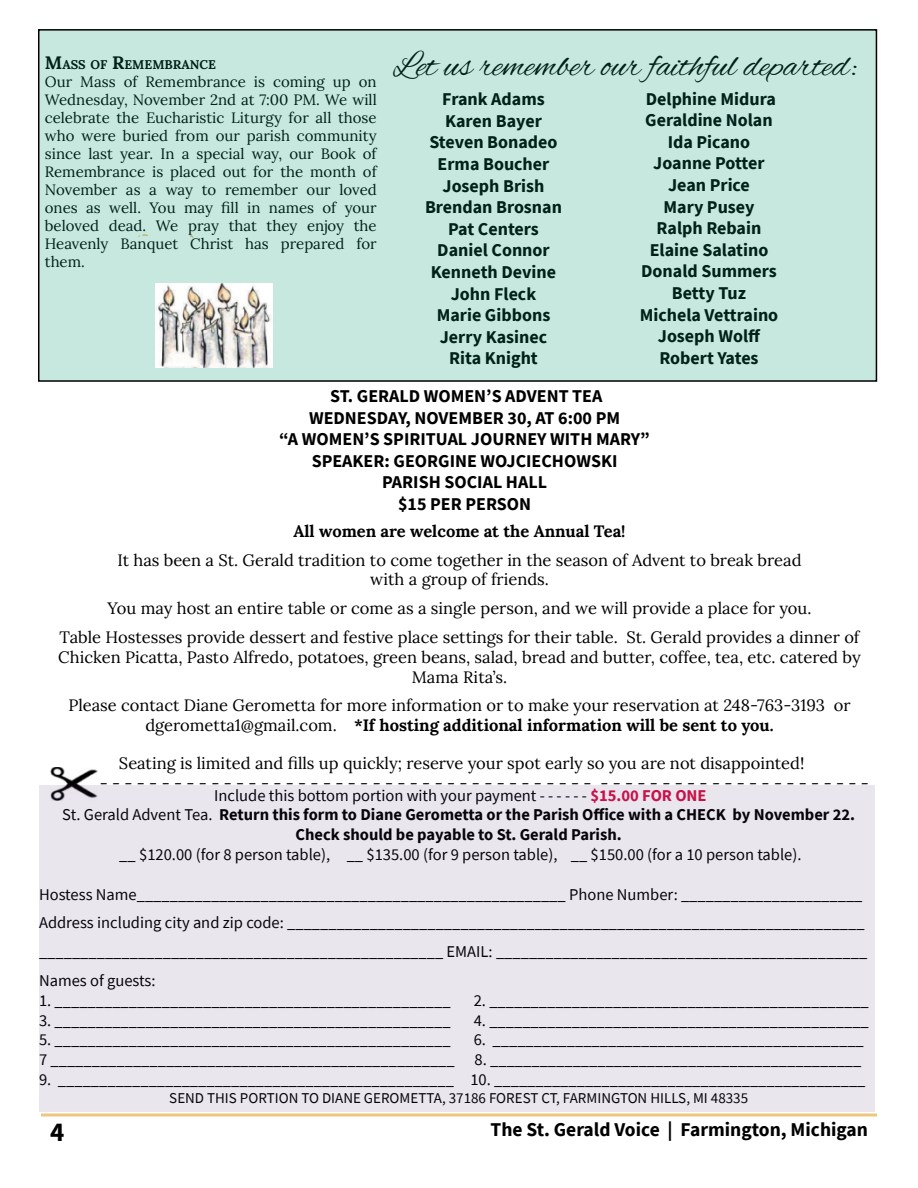
<style>
.page{position:relative;width:918px;height:1188px;background:#fff}
.page>*{position:absolute;margin:0;border:0;box-sizing:border-box;transform-origin:0 0}
.Body_Copy{font:36px "Alex Brush";color:#000}
.Page_Numbers{font:700 27px "Cpnsch Source Sans Pro";color:#000}
.Page_Footer_-_Evens{font:700 19.5px "Cpnsch Source Sans Pro";color:#000}
.Body_Copy-2{font:700 18px "Cpnsch Source Sans Pro";color:#000}
.Body_Copy-3{font:700 18px "Cvybyk Source Sans Pro";color:#000}
.Body_Copy-4{font:16.5px "Source Sans Pro";color:#000}
.Body_Copy-5{font:16.5px/19.8px "Qptdtb Lora";color:#000;text-align:center}
.Body_Copy-6{font:16.5px "Ppvrtg Lora";color:#000}
.Body_Copy-7{font:700 16.5px "Cvybyk Source Sans Pro";color:#000}
.Body_Copy-8{font:700 16.5px "Kdfbds Lora";color:#000}
.Body_Copy-9{font:15px/18px "Qptdtb Lora";color:#000;text-align:justify}
.Body_Copy-10{font:15px "Source Sans Pro";color:#000}
.Body_Copy-11{font:700 12.6px "Lora";color:#000}
.s1{font-family:"Kdfbds Lora";font-weight:700}
.s2{font-family:"Cpnsch Source Sans Pro";font-weight:700;color:#d81046}
.s3{font-family:"Source Sans Pro";font-weight:400}
.s4{font-size:18px}
.s5{font-family:"Ppvrtg Lora"}
</style>
<div class="page">
<hr style="left:41px;top:1113px;width:836px;height:3px;background:#eec67d">
<div style="left:39px;top:30px;width:837px;height:351px;background:#c7e8df"></div>
<div style="left:38px;top:29px;width:839px;height:353px;border:2px solid #000"></div>
<img style="left:156px;top:283px;width:116px;height:85px">
<img style="left:51px;top:767px;width:46px;height:18px">
<div style="left:40px;top:785px;width:835px;height:326px;background:#eae6ee"></div>
<p class="Body_Copy" style="left:393px;top:45px;width:466px">Let us remember our faithful departed:</p>
<p class="Body_Copy-2" style="left:646px;top:86px;width:132px">Delphine Midura</p>
<p class="Body_Copy-2" style="left:645px;top:108px;width:129px">Geraldine Nolan</p>
<p class="Body_Copy-2" style="left:668px;top:130px;width:84px">Ida Picano</p>
<p class="Body_Copy-2" style="left:653px;top:151px;width:113px">Joanne Potter</p>
<p class="Body_Copy-2" style="left:668px;top:173px;width:83px">Jean Price</p>
<p class="Body_Copy-3" style="left:664px;top:194px;width:92px">Mary Pusey</p>
<p class="Body_Copy-2" style="left:657px;top:216px;width:106px">Ralph Rebain</p>
<p class="Body_Copy-2" style="left:650px;top:238px;width:120px">Elaine Salatino</p>
<p class="Body_Copy-2" style="left:641px;top:259px;width:137px">Donald Summers</p>
<p class="Body_Copy-3" style="left:672px;top:281px;width:76px">Betty Tuz</p>
<p class="Body_Copy-2" style="left:640px;top:302px;width:140px">Michela Vettraino</p>
<p class="Body_Copy-3" style="left:658px;top:324px;width:104px">Joseph Wolff</p>
<p class="Body_Copy-2" style="left:659px;top:346px;width:101px">Robert Yates</p>
<p class="Body_Copy-2" style="left:330px;top:384px;width:274px">ST. GERALD WOMEN’S ADVENT TEA</p>
<p class="Body_Copy-2" style="left:309px;top:406px;width:313px">WEDNESDAY, NOVEMBER 30, AT 6:00 PM</p>
<p class="Body_Copy-2" style="left:279px;top:427px;width:372px">“A WOMEN’S SPIRITUAL JOURNEY WITH MARY”</p>
<p class="Body_Copy-2" style="left:312px;top:449px;width:307px">SPEAKER: GEORGINE WOJCIECHOWSKI</p>
<p class="Body_Copy-2" style="left:382px;top:470px;width:166px">PARISH SOCIAL HALL</p>
<p class="Body_Copy-2" style="left:398px;top:492px;width:135px">$15 PER PERSON</p>
<p class="Body_Copy-8" style="left:293px;top:518px;width:334px">All women are welcome at the Annual Tea!</p>
<p class="Body_Copy-5" style="left:118px;top:549px;width:686px">It has been a St. Gerald tradition to come together in the season of Advent to break bread</p>
<p class="Body_Copy-5" style="left:370px;top:569px;width:180px">with a group of friends.</p>
<p class="Body_Copy-5" style="left:108px;top:597px;width:705px">You may host an entire table or come as a single person, and we will provide a place for you.</p>
<p class="Body_Copy-5" style="left:58px;top:626px;width:804px">Table Hostesses provide dessert and festive place settings for their table. St. Gerald provides a dinner of<br>Chicken Picatta, Pasto Alfredo, potatoes, green beans, salad, bread and butter, coffee, tea, etc. catered by<br>Mama Rita’s.</p>
<p class="Body_Copy-5" style="left:68px;top:695px;width:784px">Please contact Diane Gerometta for more information or to make your reservation at 248-763-3193 or dgerometta1@gmail.com. <span class="s1">*If hosting additional information will be sent to you.</span></p>
<p class="Body_Copy-6" style="left:119px;top:751px;width:687px">Seating is limited and fills up quickly; reserve your spot early so you are not disappointed!</p>
<p class="Body_Copy-6" style="left:50px;top:770px;width:820px">- - - - - - - - - - - - - - - - - - - - - - - - - - - - - - - - - - - - - - - - - - - - - - - - - - - - - - - - - - - - - - - - - -</p>
<p class="Body_Copy-4" style="left:214px;top:785px;width:494px">Include this bottom portion with your payment - - - - - - <span class="s2">$15.00 FOR ONE</span></p>
<p class="Body_Copy-7" style="left:62px;top:804px;width:794px"><span class="s3">St. Gerald Advent Tea.</span> Return this form to Diane Gerometta or the Parish Office with a CHECK by November 22.</p>
<p class="Body_Copy-7" style="left:296px;top:824px;width:328px">Check should be payable to St. Gerald Parish.</p>
<p class="Body_Copy-4" style="left:119px;top:844px;width:684px">__ $120.00 (for 8 person table), __ $135.00 (for 9 person table), __ $150.00 (for a 10 person table).</p>
<p class="Body_Copy-4" style="left:39px;top:884px;width:825px">Hostess Name____________________________________________________ Phone Number: ______________________</p>
<p class="Body_Copy-4" style="left:39px;top:912px;width:827px">Address including city and zip code: ______________________________________________________________________</p>
<p class="Body_Copy-4" style="left:39px;top:941px;width:830px">_________________________________________________ EMAIL: _____________________________________________</p>
<p class="Body_Copy-4" style="left:39px;top:970px;width:118px">Names of guests:</p>
<p class="Body_Copy-4" style="left:39px;top:990px;width:413px">1. ________________________________________________</p>
<p class="Body_Copy-4" style="left:474px;top:990px;width:397px">2. ______________________________________________</p>
<p class="Body_Copy-4" style="left:39px;top:1010px;width:413px">3. ________________________________________________</p>
<p class="Body_Copy-4" style="left:474px;top:1010px;width:397px">4. ______________________________________________</p>
<p class="Body_Copy-4" style="left:39px;top:1029px;width:413px">5. ________________________________________________</p>
<p class="Body_Copy-4" style="left:474px;top:1029px;width:392px">6. _____________________________________________</p>
<p class="Body_Copy-4" style="left:39px;top:1049px;width:824px">7 _________________________________________________ 8. _____________________________________________</p>
<p class="Body_Copy-4" style="left:39px;top:1069px;width:828px">9. ________________________________________________ 10. _____________________________________________</p>
<p class="Body_Copy-10" style="left:169px;top:1088px;width:580px">SEND THIS PORTION TO DIANE GEROMETTA, 37186 FOREST CT, FARMINGTON HILLS, MI 48335</p>
<p class="Body_Copy-11" style="left:45px;top:55px;width:27px"><span class="s4">M</span>ASS</p>
<p class="Body_Copy-11" style="left:91px;top:55px;width:45px">OF <span class="s4">R</span>EMEM</p>
<p class="Body_Copy-11" style="left:165px;top:55px;width:18px">BRANCE</p>
<p class="Body_Copy-9" style="left:45px;top:72px;width:333px">Our Mass of Remembrance is coming up on Wednesday, November 2nd at 7:00 PM. We will celebrate the Eucharistic Liturgy for all those who were buried from our parish community since last year. In a special way, our Book of Remembrance is placed out for the month of November as a way to remember our loved <span class="s5">ones as well. You may fill in names of your </span>beloved dead. We pray that they enjoy the Heavenly Banquet Christ has prepared for them.</p>
<p class="Body_Copy-2" style="left:442px;top:87px;width:104px">Frank Adams</p>
<p class="Body_Copy-3" style="left:445px;top:109px;width:98px">Karen Bayer</p>
<p class="Body_Copy-3" style="left:429px;top:130px;width:130px">Steven Bonadeo</p>
<p class="Body_Copy-2" style="left:438px;top:152px;width:113px">Erma Boucher</p>
<p class="Body_Copy-2" style="left:443px;top:173px;width:103px">Joseph Brish</p>
<p class="Body_Copy-2" style="left:425px;top:195px;width:139px">Brendan Brosnan</p>
<p class="Body_Copy-2" style="left:448px;top:217px;width:92px">Pat Centers</p>
<p class="Body_Copy-2" style="left:437px;top:238px;width:114px">Daniel Connor</p>
<p class="Body_Copy-3" style="left:431px;top:260px;width:127px">Kenneth Devine</p>
<p class="Body_Copy-2" style="left:451px;top:281px;width:87px">John Fleck</p>
<p class="Body_Copy-2" style="left:437px;top:303px;width:115px">Marie Gibbons</p>
<p class="Body_Copy-3" style="left:440px;top:325px;width:109px">Jerry Kasinec</p>
<p class="Body_Copy-2" style="left:449px;top:346px;width:90px">Rita Knight</p>
<p class="Page_Numbers" style="left:50px;top:1114px;width:16px">4</p>
<p class="Page_Footer_-_Evens" style="left:491px;top:1116px;width:379px">The St. Gerald Voice | Farmington, Michigan</p>
</div>
